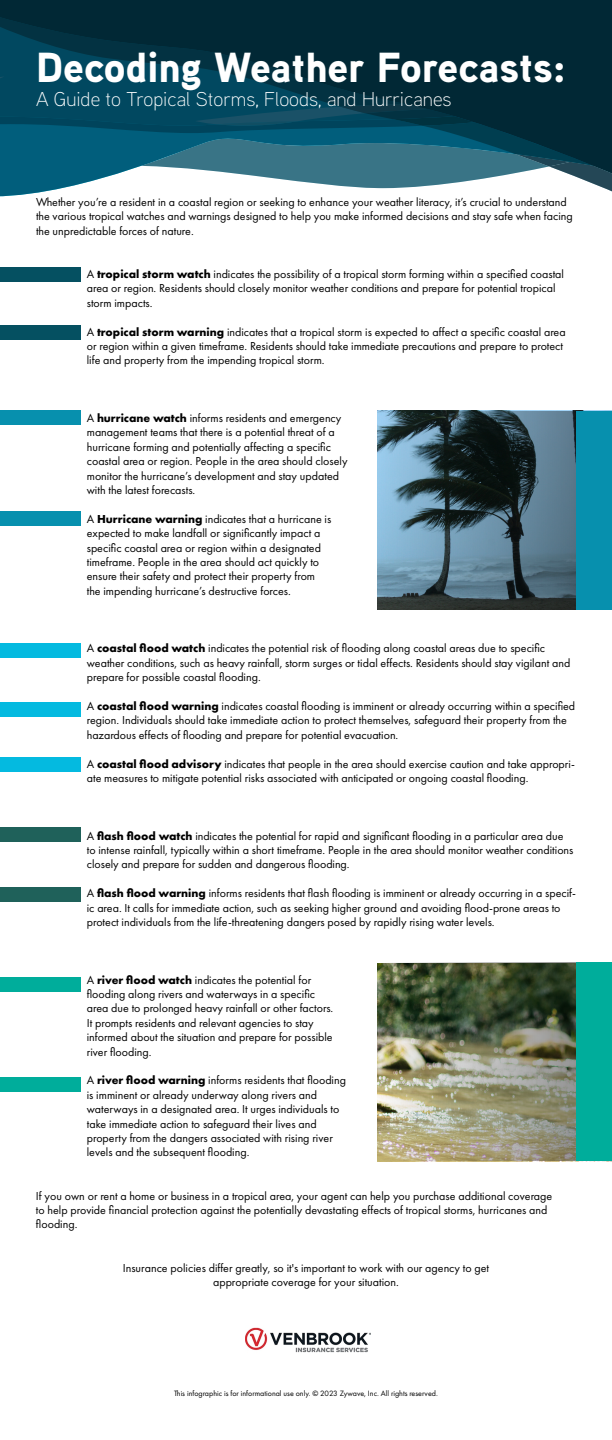
<style>
.page{position:relative;width:612px;height:1440px;background:#fff}
.page>*{position:absolute;margin:0;border:0;box-sizing:border-box;transform-origin:0 0}
.t1{font:900 42px "Aaux Next";color:#fff}
.t2{font:300 20px "Aaux Next";color:#fff}
.t3{font:12px/14.4px "Futura PT";color:#000}
.t4{font:8px "Futura PT";color:#000}
.s1{font-weight:700}
</style>
<div class="page">
<div style="left:0;top:267px;width:81px;height:15px;background:#055061"></div>
<div style="left:0;top:325px;width:81px;height:14px;background:#055061"></div>
<div style="left:0;top:411px;width:81px;height:14px;background:#0790ae"></div>
<div style="left:0;top:512px;width:81px;height:14px;background:#0790ae"></div>
<div style="left:0;top:0;width:612px;height:17px;background:#012835"></div>
<svg style="left:0;top:17px;width:612px;height:180px;background:#205364"></svg>
<div style="left:0;top:643px;width:81px;height:15px;background:#04bae0"></div>
<div style="left:0;top:702px;width:81px;height:15px;background:#04bae0"></div>
<div style="left:0;top:757px;width:81px;height:14px;background:#04bae0"></div>
<div style="left:0;top:828px;width:81px;height:14px;background:#1f615a"></div>
<div style="left:0;top:887px;width:81px;height:14px;background:#1f615a"></div>
<div style="left:0;top:977px;width:81px;height:15px;background:#00ad9b"></div>
<div style="left:0;top:1078px;width:81px;height:14px;background:#00ad9b"></div>
<svg style="left:377px;top:411px;width:199px;height:198px;background:#4a6573"></svg>
<div style="left:576px;top:411px;width:36px;height:198px;background:#0790ae"></div>
<img style="left:377px;top:962px;width:199px;height:199px">
<div style="left:576px;top:962px;width:36px;height:199px;background:#00ad9b"></div>
<img style="left:245px;top:1327px;width:126px;height:26px">
<h1 class="t1" style="left:36px;top:37px;width:531px">Decoding Weather Forecasts:</h1>
<h2 class="t2" style="left:36px;top:85px;width:417px">A Guide to Tropical Storms, Floods, and Hurricanes</h2>
<p class="t3" style="left:36px;top:195px;width:538px">Whether you’re a resident in a coastal region or seeking to enhance your weather literacy, it’s crucial to understand the various tropical watches and warnings designed to help you make informed decisions and stay safe when facing the unpredictable forces of nature.</p>
<p class="t3" style="left:87px;top:267px;width:479px;text-indent:-15px">• A <span class="s1">tropical storm watch</span> indicates the possibility of a tropical storm forming within a specified coastal area or region. Residents should closely monitor weather conditions and prepare for potential tropical storm impacts.</p>
<p class="t3" style="left:87px;top:324px;width:480px;text-indent:-15px">• A <span class="s1">tropical storm warning</span> indicates that a tropical storm is expected to affect a specific coastal area or region within a given timeframe. Residents should take immediate precautions and prepare to protect life and property from the impending tropical storm.</p>
<p class="t3" style="left:87px;top:411px;width:262px;text-indent:-15px">• A <span class="s1">hurricane watch</span> informs residents and emergency management teams that there is a potential threat of a hurricane forming and potentially affecting a specific coastal area or region. People in the area should closely monitor the hurricane’s development and stay updated with the latest forecasts.</p>
<p class="t3" style="left:87px;top:512px;width:246px;text-indent:-15px">• A <span class="s1">Hurricane warning</span> indicates that a hurricane is expected to make landfall or significantly impact a specific coastal area or region within a designated timeframe. People in the area should act quickly to ensure their safety and protect their property from the impending hurricane’s destructive forces.</p>
<p class="t3" style="left:87px;top:641px;width:485px;text-indent:-15px">• A <span class="s1">coastal flood watch</span> indicates the potential risk of flooding along coastal areas due to specific weather conditions, such as heavy rainfall, storm surges or tidal effects. Residents should stay vigilant and prepare for possible coastal flooding.</p>
<p class="t3" style="left:87px;top:699px;width:490px;text-indent:-15px">• A <span class="s1">coastal flood warning</span> indicates coastal flooding is imminent or already occurring within a specified region. Individuals should take immediate action to protect themselves, safeguard their property from the hazardous effects of flooding and prepare for potential evacuation.</p>
<p class="t3" style="left:87px;top:756px;width:490px;text-indent:-15px">• A <span class="s1">coastal flood advisory</span> indicates that people in the area should exercise caution and take appropri&shy;ate measures to mitigate potential risks associated with anticipated or ongoing coastal flooding.</p>
<p class="t3" style="left:87px;top:828px;width:488px;text-indent:-15px">• A <span class="s1">flash flood watch</span> indicates the potential for rapid and significant flooding in a particular area due to intense rainfall, typically within a short timeframe. People in the area should monitor weather conditions closely and prepare for sudden and dangerous flooding.</p>
<p class="t3" style="left:87px;top:886px;width:491px;text-indent:-15px">• A <span class="s1">flash flood warning</span> informs residents that flash flooding is imminent or already occurring in a specif&shy;ic area. It calls for immediate action, such as seeking higher ground and avoiding flood-prone areas to protect individuals from the life-threatening dangers posed by rapidly rising water levels.</p>
<p class="t3" style="left:87px;top:972px;width:248px;text-indent:-15px">• A <span class="s1">river flood watch</span> indicates the potential for flooding along rivers and waterways in a specific area due to prolonged heavy rainfall or other factors.<br>It prompts residents and relevant agencies to stay informed about the situation and prepare for possible river flooding.</p>
<p class="t3" style="left:87px;top:1073px;width:261px;text-indent:-15px">• A <span class="s1">river flood warning</span> informs residents that flooding is imminent or already underway along rivers and waterways in a designated area. It urges individuals to take immediate action to safeguard their lives and property from the dangers associated with rising river levels and the subsequent flooding.</p>
<p class="t3" style="left:36px;top:1188px;width:518px">If you own or rent a home or business in a tropical area, your agent can help you purchase additional coverage to help provide financial protection against the potentially devastating effects of tropical storms, hurricanes and flooding.</p>
<p class="t3" style="left:123px;top:1261px;width:368px;text-align:center">Insurance policies differ greatly, so it's important to work with our agency to get appropriate coverage for your situation.</p>
<p class="t4" style="left:174px;top:1389px;width:265px">This infographic is for informational use only. © 2023 Zywave, Inc. All rights reserved.</p>
</div>
